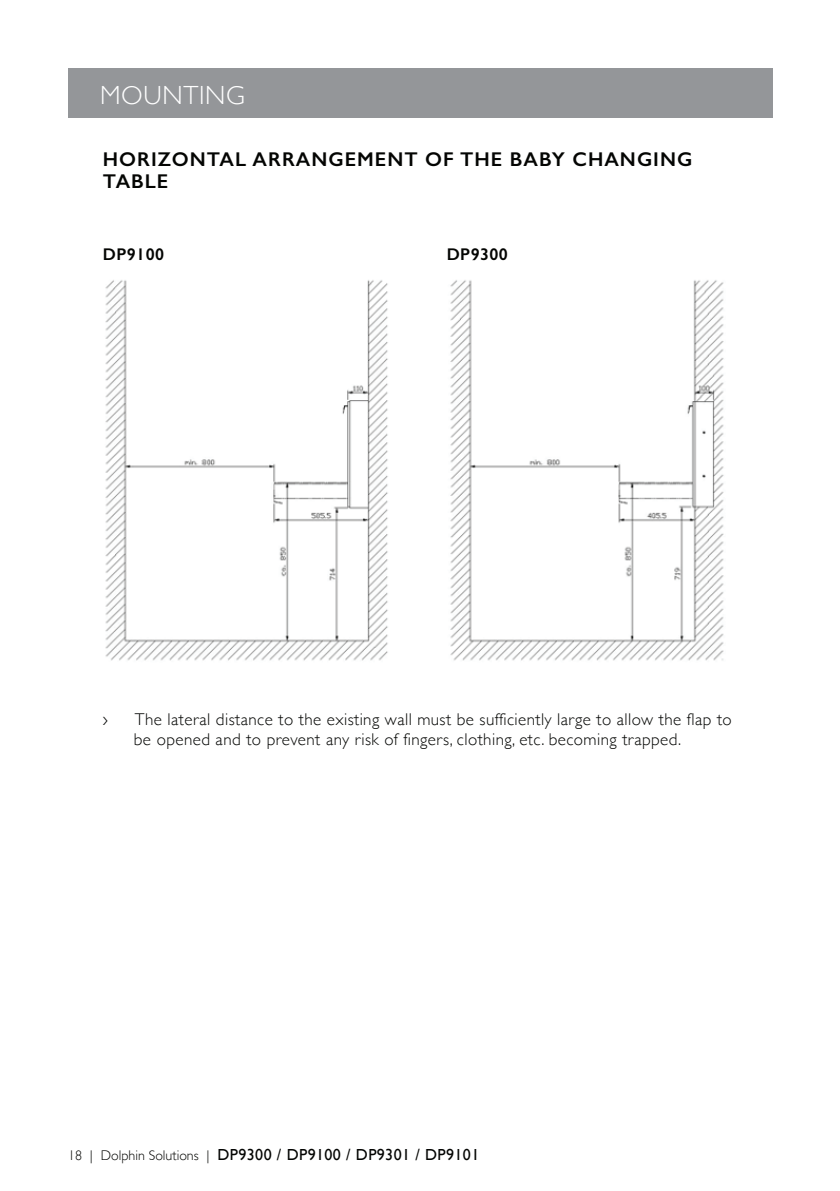
<style>
.page{position:relative;width:840px;height:1191px;background:#fff}
.page>*{position:absolute;margin:0;border:0;box-sizing:border-box;transform-origin:0 0}
.t1{font:300 26.2px "Gill Sans";letter-spacing:.025em;color:#fff}
.t2{font:600 20px/22px "Gill Sans";letter-spacing:.05em;color:#040503}
.t3{font:300 18px "Gill Sans";color:#040503}
.t4{font:300 17px/20.4px "Gill Sans";letter-spacing:.025em;color:#040503}
.t5{font:600 17px "Gill Sans";letter-spacing:.025em;color:#040503}
.t6{font:16px "Gill Sans";letter-spacing:.025em;color:#040503}
.s1{font-weight:300;font-size:14px}
</style>
<div class="page">
<div style="left:69px;top:68px;width:703px;height:50px;background:#949699"></div>
<img style="left:105px;top:280px;width:619px;height:381px">
<h1 class="t1" style="left:100px;top:75px;width:146px">MOUNTING</h1>
<p class="t2" style="left:103px;top:148px;width:590px">HORIZONTAL ARRANGEMENT OF THE BABY CHANGING<br>TABLE</p>
<p class="t5" style="left:103px;top:244px;width:63px">DP9100</p>
<p class="t5" style="left:446px;top:244px;width:63px">DP9300</p>
<p class="t3" style="left:103px;top:705px;width:7px">›</p>
<p class="t4" style="left:134px;top:708px;width:599px">The lateral distance to the existing wall must be sufficiently large to allow the flap to be opened and to prevent any risk of fingers, clothing, etc. becoming trapped.</p>
<p class="t6" style="left:68px;top:1145px;width:412px"><span class="s1">18 | Dolphin Solutions |</span> DP9300 / DP9100 / DP9301 / DP9101</p>
</div>
